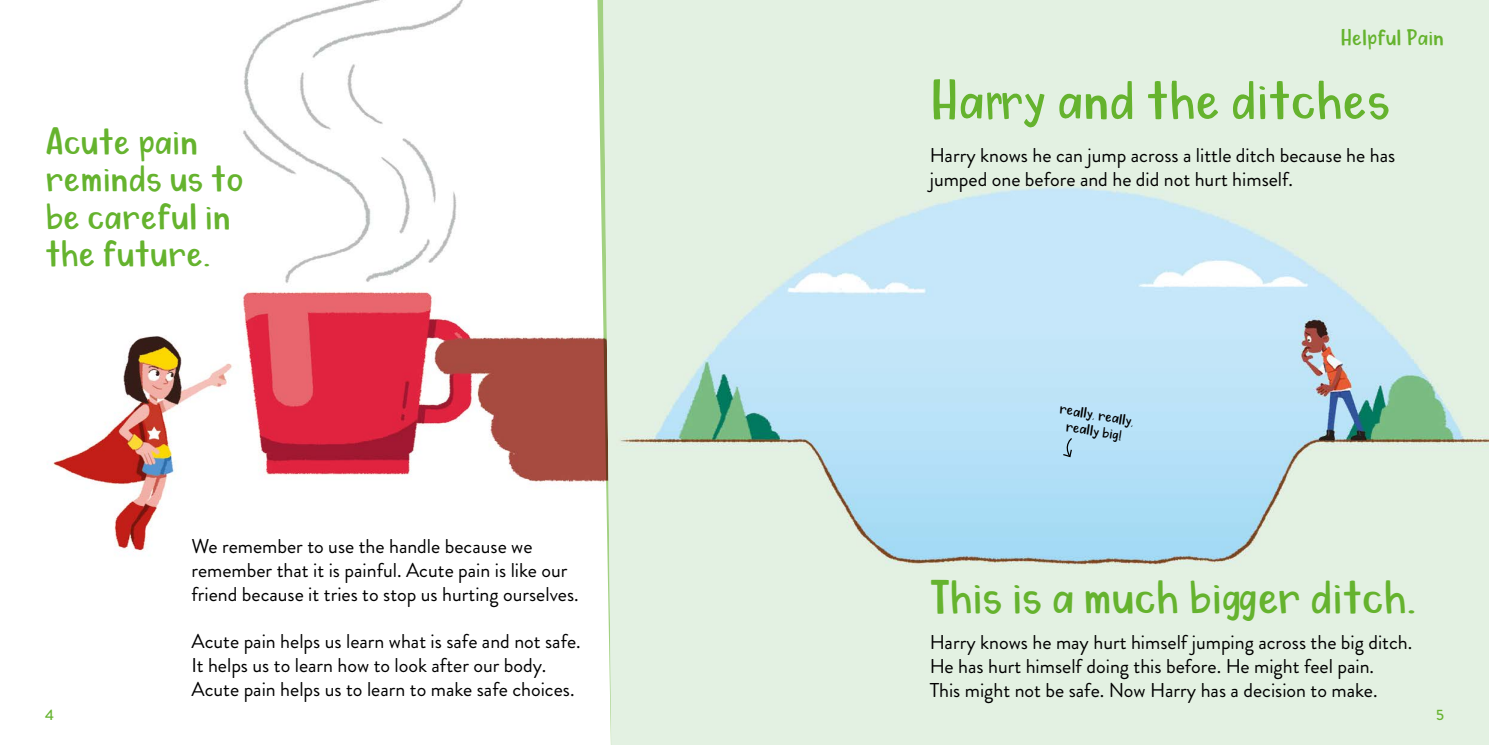
<style>
.page{position:relative;width:1489px;height:745px;background:#fff}
.page>*{position:absolute;margin:0;border:0;box-sizing:border-box;transform-origin:0 0}
.t1{font:55px "My Dear Watson";color:#65b32e}
.t2{font:47.5px "My Dear Watson";color:#65b32e}
.t3{font:37.5px/37.5px "My Dear Watson";color:#65b32e}
.t4{font:22.5px "My Dear Watson";color:#65b32e}
.t5{font:20px/23.8px "Brandon Grotesque";color:#000}
.t6{font:15px "My Dear Watson";color:#000}
.t7{font:500 15px "Brandon Grotesque";color:#65b32e}
</style>
<div class="page">
<img style="left:47px;top:0;width:550px;height:552px">
<img style="left:603px;top:0;width:885px;height:744px">
<svg style="left:1061px;top:437px;width:11px;height:21px"></svg>
<p class="t3" style="left:45px;top:122px;width:200px">Acute pain reminds us to be careful in the future.</p>
<p class="t5" style="left:191px;top:534px;width:389px">We remember to use the handle because we remember that it is painful. Acute pain is like our friend because it tries to stop us hurting ourselves.</p>
<p class="t5" style="left:191px;top:629px;width:391px">Acute pain helps us learn what is safe and not safe.<br>It helps us to learn how to look after our body.<br>Acute pain helps us to learn to make safe choices.</p>
<p class="t4" style="left:1340px;top:26px;width:105px">Helpful Pain</p>
<p class="t1" style="left:930px;top:71px;width:462px">Harry and the ditches</p>
<p class="t5" style="left:929px;top:143px;width:467px">Harry knows he can jump across a little ditch because he has jumped one before and he did not hurt himself.</p>
<p class="t6" style="left:1061px;top:400px;width:77px;rotate:10deg">really, really,</p>
<p class="t6" style="left:1067px;top:417px;width:58px;rotate:10deg">really big!</p>
<p class="t2" style="left:930px;top:571px;width:488px">This is a much bigger ditch.</p>
<p class="t5" style="left:929px;top:630px;width:484px">Harry knows he may hurt himself jumping across the big ditch.<br>He has hurt himself doing this before. He might feel pain.<br>This might not be safe. Now Harry has a decision to make.</p>
<p class="t7" style="left:45px;top:704px;width:10px">4</p>
<p class="t7" style="left:1435px;top:704px;width:9px">5</p>
</div>
